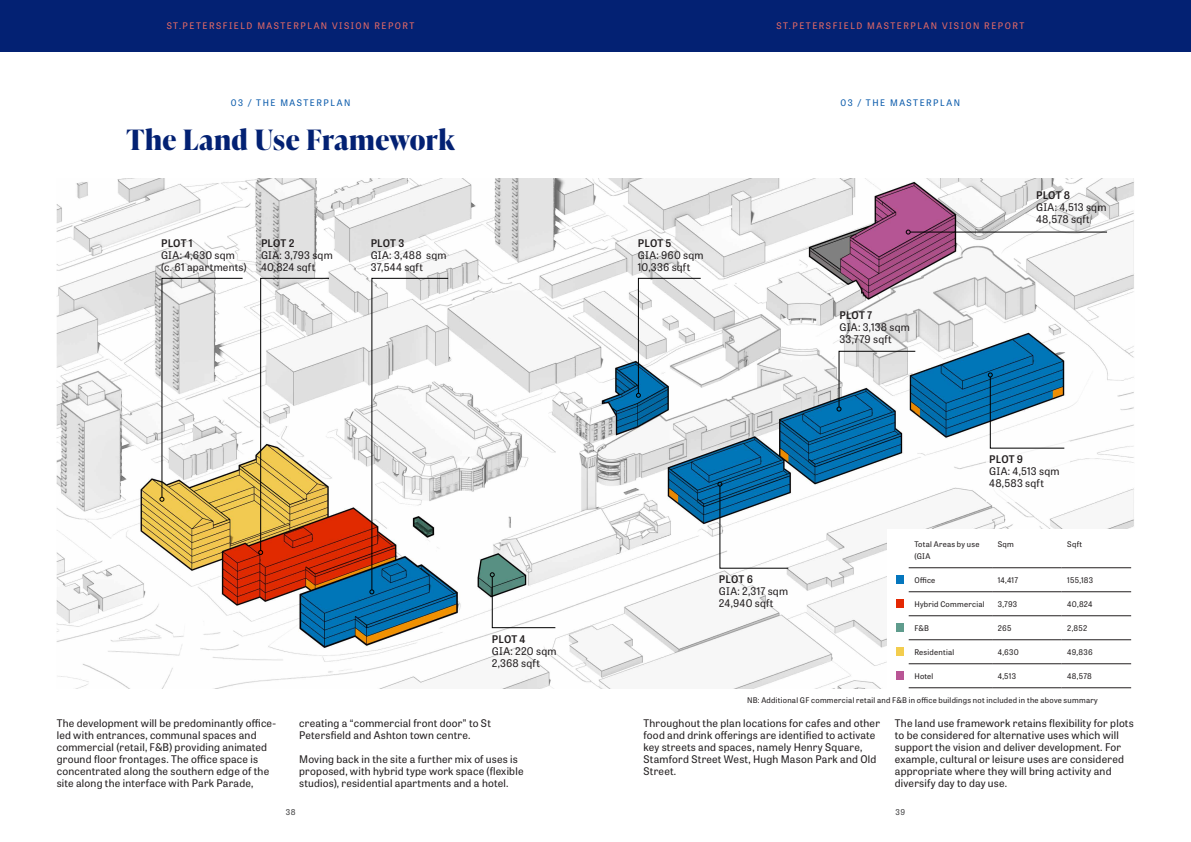
<style>
.page{position:relative;width:1191px;height:842px;background:#fff}
.page>*{position:absolute;margin:0;border:0;box-sizing:border-box;transform-origin:0 0}
.subheading_grey{font:700 28px "Ivy Presto Display";letter-spacing:.015em;color:#032173}
.body_copy{font:10.5px/12px "Tablet Gothic";letter-spacing:.02em;color:#231f20}
.body_copy-2{font:600 10.5px "Tablet Gothic";letter-spacing:.01em;color:#231f20}
.Sub_heading_Partisan{font:9px "Tablet Gothic";letter-spacing:.17em;color:#e56a66}
.Sub_heading_Partisan-2{font:9px "Tablet Gothic";letter-spacing:.17em;color:#0c5cac}
.header_footer{font:8px "Tablet Gothic";color:#3e3e3f}
.body_copy-3{font:7.8px/12px "Tablet Gothic";letter-spacing:.03em;color:#231f20}
</style>
<div class="page">
<img style="left:57px;top:179px;width:1077px;height:509px">
<div style="left:986px;top:441px;width:84px;height:61px;background:#fff"></div>
<svg style="left:159px;top:277px;width:85px;height:225px"></svg>
<svg style="left:258px;top:277px;width:72px;height:278px"></svg>
<svg style="left:369px;top:277px;width:80px;height:317px"></svg>
<svg style="left:636px;top:277px;width:65px;height:121px"></svg>
<hr style="left:910px;top:232px;width:197px;height:1px;background:#000">
<svg style="left:905px;top:230px;width:5px;height:5px"></svg>
<svg style="left:490px;top:572px;width:66px;height:57px"></svg>
<svg style="left:717px;top:482px;width:72px;height:87px"></svg>
<svg style="left:836px;top:350px;width:80px;height:62px"></svg>
<svg style="left:987px;top:372px;width:78px;height:77px"></svg>
<div style="left:886px;top:529px;width:252px;height:184px;background:#fff"></div>
<hr style="left:908px;top:568px;width:84px;height:1px;background:#231f20">
<hr style="left:992px;top:568px;width:69px;height:1px;background:#231f20">
<hr style="left:1061px;top:568px;width:70px;height:1px;background:#231f20">
<hr style="left:908px;top:688px;width:84px;height:1px;background:#231f20">
<hr style="left:992px;top:688px;width:69px;height:1px;background:#231f20">
<hr style="left:1061px;top:688px;width:70px;height:1px;background:#231f20">
<hr style="left:908px;top:592px;width:84px;height:1px;background:#231f20">
<hr style="left:992px;top:592px;width:69px;height:1px;background:#231f20">
<hr style="left:1061px;top:592px;width:70px;height:1px;background:#231f20">
<hr style="left:908px;top:616px;width:84px;height:1px;background:#231f20">
<hr style="left:992px;top:616px;width:69px;height:1px;background:#231f20">
<hr style="left:1061px;top:616px;width:70px;height:1px;background:#231f20">
<hr style="left:908px;top:640px;width:84px;height:1px;background:#231f20">
<hr style="left:992px;top:640px;width:69px;height:1px;background:#231f20">
<hr style="left:1061px;top:640px;width:70px;height:1px;background:#231f20">
<hr style="left:908px;top:664px;width:84px;height:1px;background:#231f20">
<hr style="left:992px;top:664px;width:69px;height:1px;background:#231f20">
<hr style="left:1061px;top:664px;width:70px;height:1px;background:#231f20">
<div style="left:896px;top:575px;width:7px;height:8px;background:#0476bd"></div>
<div style="left:896px;top:647px;width:7px;height:8px;background:#f3cd4e"></div>
<div style="left:896px;top:623px;width:7px;height:8px;background:#5f9c8d"></div>
<div style="left:896px;top:599px;width:7px;height:8px;background:#e42803"></div>
<div style="left:896px;top:671px;width:7px;height:8px;background:#b95595"></div>
<div style="left:0;top:0;width:1191px;height:51px;background:#032173"></div>
<p class="Sub_heading_Partisan" style="left:167px;top:19px;width:249px">ST.PETERSFIELD MASTERPLAN VISION REPORT</p>
<p class="Sub_heading_Partisan" style="left:776px;top:19px;width:249px">ST.PETERSFIELD MASTERPLAN VISION REPORT</p>
<p class="Sub_heading_Partisan-2" style="left:231px;top:97px;width:121px">03 / THE MASTERPLAN</p>
<p class="Sub_heading_Partisan-2" style="left:840px;top:97px;width:121px">03 / THE MASTERPLAN</p>
<p class="subheading_grey" style="left:127px;top:119px;width:330px">The Land Use Framework</p>
<p class="body_copy-2" style="left:161px;top:236px;width:33px">PLOT 1</p>
<p class="body_copy" style="left:161px;top:249px;width:75px">GIA: 4,630 sqm</p>
<p class="body_copy" style="left:161px;top:261px;width:87px">(c. 61 apartments)</p>
<p class="body_copy-2" style="left:261px;top:236px;width:35px">PLOT 2</p>
<p class="body_copy" style="left:261px;top:249px;width:73px">GIA: 3,793 sqm<br>40,824 sqft</p>
<p class="body_copy-2" style="left:371px;top:236px;width:35px">PLOT 3</p>
<p class="body_copy" style="left:371px;top:249px;width:77px">GIA: 3,488 sqm<br>37,544 sqft</p>
<p class="body_copy-2" style="left:492px;top:632px;width:35px">PLOT 4</p>
<p class="body_copy" style="left:492px;top:645px;width:66px">GIA: 220 sqm<br>2,368 sqft</p>
<p class="body_copy" style="left:57px;top:717px;width:221px">The development will be predominantly office&shy;led with entrances, communal spaces and commercial (retail, F&amp;B) providing animated ground floor frontages. The office space is concentrated along the southern edge of the site along the interface with Park Parade,</p>
<p class="body_copy" style="left:299px;top:717px;width:193px">creating a “commercial front door” to St<br>Petersfield and Ashton town centre.</p>
<p class="body_copy" style="left:299px;top:753px;width:226px">Moving back in the site a further mix of uses is proposed, with hybrid type work space (flexible studios), residential apartments and a hotel.</p>
<p class="body_copy-2" style="left:638px;top:236px;width:35px">PLOT 5</p>
<p class="body_copy" style="left:638px;top:249px;width:67px">GIA: 960 sqm<br>10,336 sqft</p>
<p class="body_copy-2" style="left:839px;top:308px;width:34px">PLOT 7</p>
<p class="body_copy" style="left:839px;top:321px;width:72px">GIA: 3,138 sqm<br>33,779 sqft</p>
<p class="body_copy-2" style="left:1036px;top:188px;width:36px">PLOT 8</p>
<p class="body_copy" style="left:1036px;top:201px;width:72px">GIA: 4,513 sqm<br>48,578 sqft</p>
<p class="body_copy-2" style="left:989px;top:452px;width:35px">PLOT 9</p>
<p class="body_copy" style="left:989px;top:465px;width:72px">GIA: 4,513 sqm<br>48,583 sqft</p>
<p class="body_copy-3" style="left:914px;top:538px;width:67px">Total Areas by use (GIA</p>
<p class="body_copy-3" style="left:997px;top:538px;width:18px">Sqm</p>
<p class="body_copy-3" style="left:1067px;top:538px;width:16px">Sqft</p>
<p class="body_copy-3" style="left:914px;top:574px;width:22px">Office</p>
<p class="body_copy-3" style="left:997px;top:574px;width:22px">14,417</p>
<p class="body_copy-3" style="left:1067px;top:574px;width:27px">155,183</p>
<p class="body_copy-3" style="left:914px;top:598px;width:72px">Hybrid Commercial</p>
<p class="body_copy-3" style="left:997px;top:598px;width:21px">3,793</p>
<p class="body_copy-3" style="left:1067px;top:598px;width:27px">40,824</p>
<p class="body_copy-3" style="left:914px;top:622px;width:16px">F&amp;B</p>
<p class="body_copy-3" style="left:997px;top:622px;width:15px">265</p>
<p class="body_copy-3" style="left:1067px;top:622px;width:21px">2,852</p>
<p class="body_copy-3" style="left:914px;top:646px;width:41px">Residential</p>
<p class="body_copy-3" style="left:997px;top:646px;width:22px">4,630</p>
<p class="body_copy-3" style="left:1067px;top:646px;width:27px">49,836</p>
<p class="body_copy-3" style="left:914px;top:670px;width:21px">Hotel</p>
<p class="body_copy-3" style="left:997px;top:670px;width:20px">4,513</p>
<p class="body_copy-3" style="left:1067px;top:670px;width:26px">48,578</p>
<p class="body_copy-3" style="left:747px;top:694px;width:352px">NB: Additional GF commercial retail and F&amp;B in office buildings not included in the above summary</p>
<p class="body_copy" style="left:643px;top:717px;width:238px">Throughout the plan locations for cafes and other food and drink offerings are identified to activate key streets and spaces, namely Henry Square, Stamford Street West, Hugh Mason Park and Old Street.</p>
<p class="body_copy" style="left:895px;top:717px;width:240px">The land use framework retains flexibility for plots to be considered for alternative uses which will support the vision and deliver development. For example, cultural or leisure uses are considered appropriate where they will bring activity and diversify day to day use.</p>
<p class="body_copy-2" style="left:719px;top:572px;width:35px">PLOT 6</p>
<p class="body_copy" style="left:719px;top:585px;width:71px">GIA: 2,317 sqm</p>
<p class="body_copy" style="left:719px;top:597px;width:56px">24,940 sqft</p>
<p class="header_footer" style="left:286px;top:807px;width:11px">38</p>
<p class="header_footer" style="left:895px;top:807px;width:11px">39</p>
</div>
